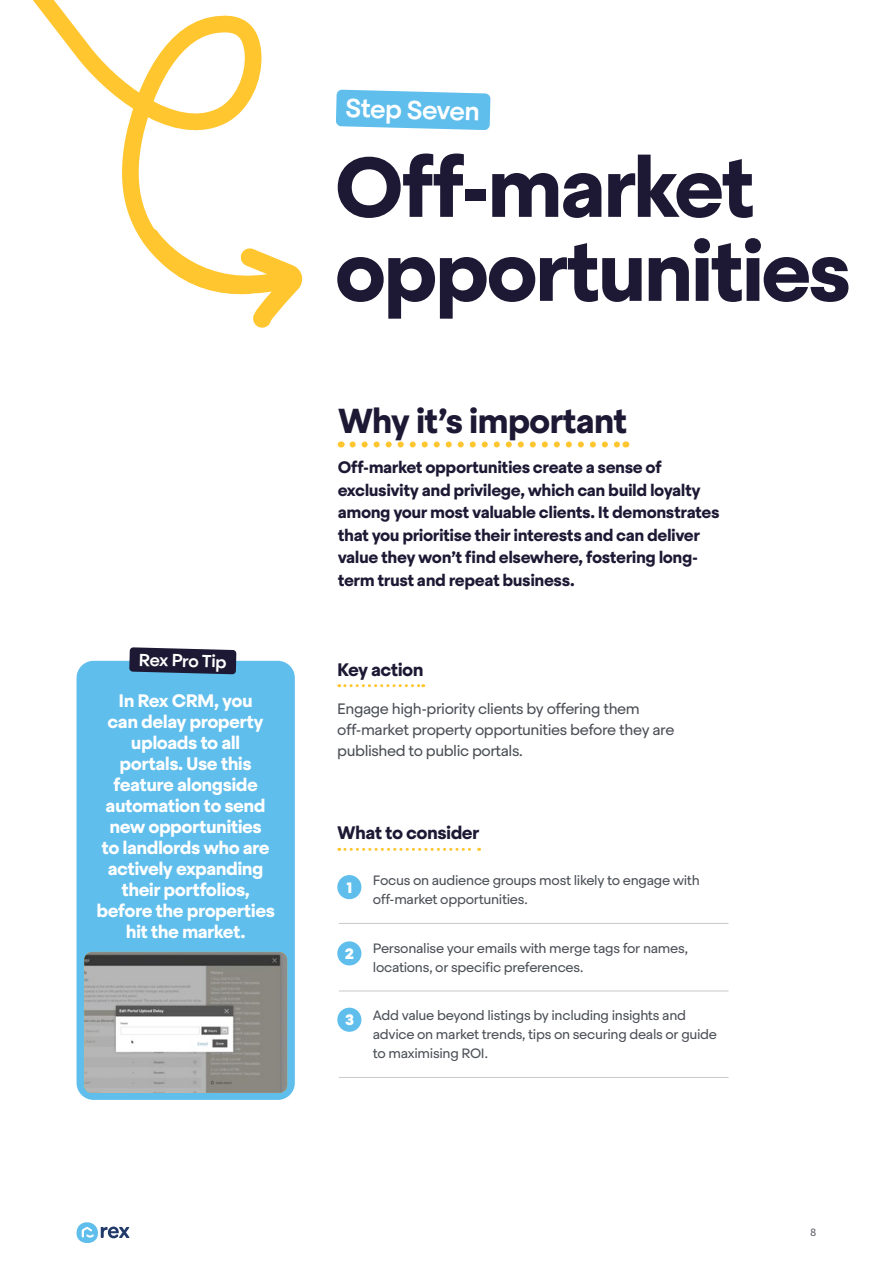
<style>
.page{position:relative;width:893px;height:1263px;background:#fff}
.page>*{position:absolute;margin:0;border:0;box-sizing:border-box;transform-origin:0 0}
.t1{font:700 84px/84px "Steradian";letter-spacing:-.045em;color:#1d1934}
.t2{font:700 34.5px "Steradian";letter-spacing:-.035em;color:#1d1934}
.t3{font:500 26.1px "Steradian";color:#fff}
.t4{font:700 18px/21px "Steradian";letter-spacing:-.03em;color:#fff;text-align:center}
.t5{font:700 18px "Steradian";letter-spacing:-.03em;color:#1d1934}
.t6{font:500 17.25px "Steradian";color:#fff}
.t7{font:700 16.5px/22.5px "Steradian";letter-spacing:-.03em;color:#1d1934}
.t8{font:15px/21px "Steradian";letter-spacing:-.03em;color:#4b4f55}
.t9{font:900 15px "Steradian";color:#fff}
.t10{font:13.5px/18.9px "Steradian";letter-spacing:-.025em;color:#4b4f55}
.t11{font:10.5px "Fira Mono";color:#4b4f55}
</style>
<div class="page">
<svg style="left:336px;top:90px;width:154px;height:40px;background:#6dc3ed"></svg>
<svg style="left:33px;top:0;width:229px;height:209px"></svg>
<svg style="left:127px;top:173px;width:176px;height:155px"></svg>
<div style="left:77px;top:661px;width:218px;height:439px;background:#5fbeec;border-radius:17px"></div>
<svg style="left:129px;top:647px;width:107px;height:27px;background:#2e2f49"></svg>
<svg style="left:353px;top:441px;width:266px;height:6px"></svg>
<hr style="left:339px;top:923px;width:390px;height:1px;background:#cbc9cb">
<hr style="left:339px;top:991px;width:390px;height:1px;background:#cbc9cb">
<hr style="left:339px;top:1077px;width:390px;height:1px;background:#cbc9cb">
<svg style="left:339px;top:684px;width:85px;height:3px"></svg>
<svg style="left:339px;top:848px;width:141px;height:3px"></svg>
<div style="left:337px;top:875px;width:24px;height:24px;background:#5fbeec;border-radius:50%"></div>
<div style="left:337px;top:941px;width:24px;height:24px;background:#5fbeec;border-radius:50%"></div>
<div style="left:337px;top:1008px;width:24px;height:24px;background:#5fbeec;border-radius:50%"></div>
<svg style="left:77px;top:1222px;width:52px;height:21px"></svg>
<img style="left:84px;top:952px;width:203px;height:141px">
<p class="t6" style="left:139px;top:648px;width:90px;rotate:2deg">Rex Pro Tip</p>
<h3 class="t4" style="left:96px;top:690px;width:180px">In Rex CRM, you<br>can delay property uploads to all<br>portals. Use this feature alongside automation to send new opportunities<br>to landlords who are actively expanding their portfolios, before the properties hit the market.</h3>
<h3 class="t3" style="left:346px;top:91px;width:136px;rotate:2deg">Step Seven</h3>
<h1 class="t1" style="left:334px;top:146px;width:518px">Off-market opportunities</h1>
<h2 class="t2" style="left:338px;top:399px;width:291px">Why it’s important</h2>
<p class="t7" style="left:338px;top:456px;width:383px">Off-market opportunities create a sense of exclusivity and privilege, which can build loyalty among your most valuable clients. It demonstrates that you prioritise their interests and can deliver value they won’t find elsewhere, fostering long&shy;term trust and repeat business.</p>
<h3 class="t5" style="left:337px;top:658px;width:88px">Key action</h3>
<p class="t8" style="left:337px;top:698px;width:339px">Engage high-priority clients by offering them off-market property opportunities before they are published to public portals.</p>
<h3 class="t5" style="left:337px;top:822px;width:144px">What to consider</h3>
<p class="t9" style="left:347px;top:878px;width:7px">1</p>
<p class="t9" style="left:345px;top:944px;width:11px">2</p>
<p class="t9" style="left:345px;top:1010px;width:11px">3</p>
<p class="t10" style="left:373px;top:871px;width:328px">Focus on audience groups most likely to engage with off-market opportunities.</p>
<p class="t10" style="left:373px;top:938px;width:317px">Personalise your emails with merge tags for names, locations, or specific preferences.</p>
<p class="t10" style="left:373px;top:1006px;width:346px">Add value beyond listings by including insights and advice on market trends, tips on securing deals or guide to maximising ROI.</p>
<p class="t11" style="left:810px;top:1225px;width:8px">8</p>
</div>
